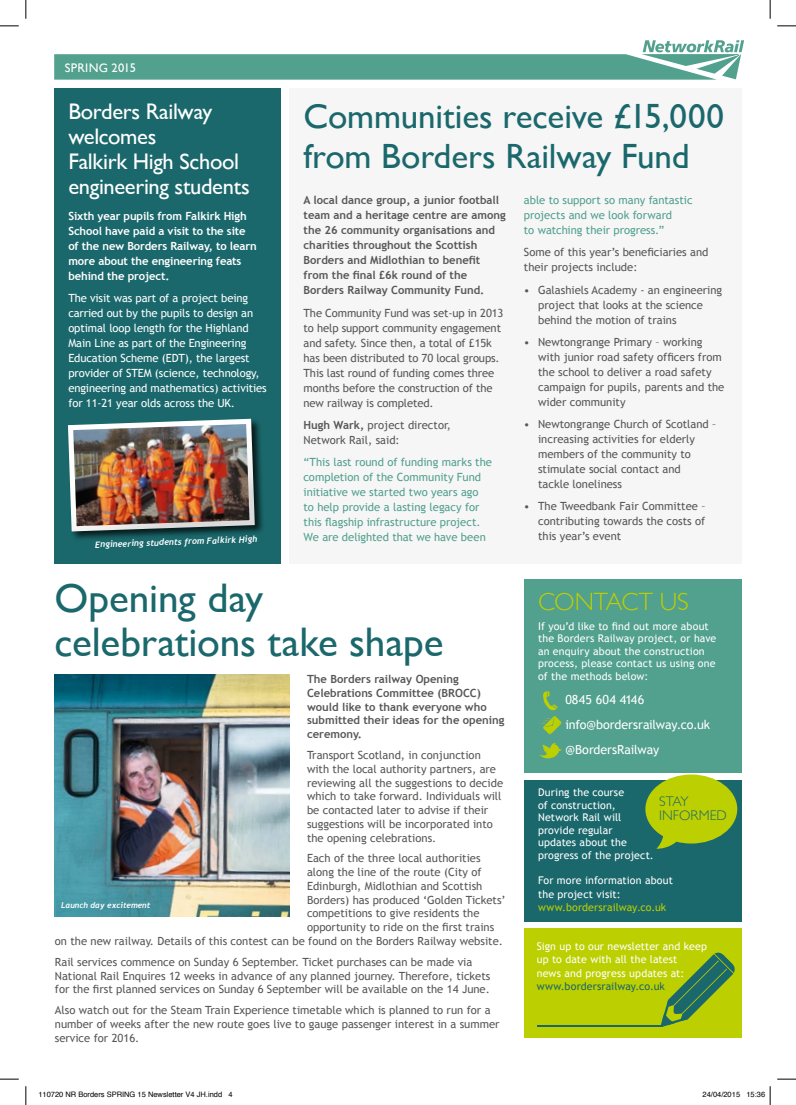
<style>
.page{position:relative;width:796px;height:1105px;background:#fff}
.page>*{position:absolute;margin:0;border:0;box-sizing:border-box;transform-origin:0 0}
.t1{font:41.25px/43.8px "Gill Sans";letter-spacing:-.005em;color:#1b686c}
.t2{font:35px/40px "Gill Sans";letter-spacing:-.005em;color:#1b686c}
.t3{font:300 25px "Gill Sans";letter-spacing:-.005em;color:#bccf00}
.t4{font:22.5px/25px "Gill Sans";letter-spacing:-.015em;color:#fff}
.t5{font:300 14px/14px "Gill Sans";letter-spacing:.005em;color:#1b686c}
.t6{font:12.5px/25px "Trebuchet MS";letter-spacing:-.005em;color:#fff}
.t7{font:12.5px "Gill Sans";letter-spacing:.015em;color:#fff}
.t8{font:11.25px/15px "Trebuchet MS";color:#575756}
.t9{font:700 11.25px/15px "Trebuchet MS";color:#575756}
.t10{font:11.25px/15px "Trebuchet MS";letter-spacing:-.005em;color:#52a08e}
.t11{font:11.25px/15px "Trebuchet MS";letter-spacing:-.01em;color:#fff}
.t12{font:700 11.25px/15px "Trebuchet MS";letter-spacing:-.01em;color:#fff}
.t13{font:10.62px/12.5px "Trebuchet MS";letter-spacing:.01em;color:#fff}
.t14{font:10.62px "Trebuchet MS";letter-spacing:.015em;color:#bccf00}
.t15{font:10.62px "Trebuchet MS";letter-spacing:.015em;color:#1b686c}
.t16{font:italic 700 8.75px "Trebuchet";color:#fff}
.t17{font:italic 700 8.12px "Trebuchet";color:#fff}
.t18{font:7.5px "Helvetica";color:#000}
.s1{font-weight:700}
</style>
<div class="page">
<div style="left:54px;top:88px;width:227px;height:476px;background:#1b686c"></div>
<div style="left:289px;top:88px;width:453px;height:476px;background:#f6f6f6"></div>
<svg style="left:54px;top:40px;width:690px;height:40px"></svg>
<div style="left:524px;top:780px;width:218px;height:141px;background:#1b686c"></div>
<div style="left:524px;top:927px;width:218px;height:110px;background:#bccf00"></div>
<svg style="left:645px;top:774px;width:92px;height:74px"></svg>
<svg style="left:661px;top:952px;width:74px;height:74px"></svg>
<hr style="left:537px;top:1025px;width:125px;height:1px;background:#1b686c">
<div style="left:524px;top:579px;width:218px;height:193px;background:#52a08e"></div>
<svg style="left:539px;top:743px;width:22px;height:16px"></svg>
<svg style="left:540px;top:691px;width:21px;height:43px"></svg>
<img style="left:55px;top:674px;width:234px;height:241px">
<div style="left:66px;top:417px;width:199px;height:124px;background:#000;opacity:.75"></div>
<img style="left:66px;top:417px;width:191px;height:117px">
<svg style="left:0;top:25px;width:19px;height:2px"></svg>
<svg style="left:777px;top:25px;width:19px;height:2px"></svg>
<svg style="left:0;top:1078px;width:19px;height:1px"></svg>
<svg style="left:777px;top:1078px;width:19px;height:1px"></svg>
<svg style="left:25px;top:0;width:2px;height:19px"></svg>
<svg style="left:25px;top:1086px;width:2px;height:18px"></svg>
<svg style="left:769px;top:0;width:2px;height:19px"></svg>
<svg style="left:769px;top:1086px;width:2px;height:18px"></svg>
<p class="t7" style="left:65px;top:60px;width:73px">SPRING 2015</p>
<h3 class="t4" style="left:68px;top:99px;width:183px">Borders Railway welcomes<br>Falkirk High School engineering students</h3>
<p class="t12" style="left:68px;top:208px;width:190px">Sixth year pupils from Falkirk High<br>School have paid a visit to the site of the new Borders Railway, to learn more about the engineering feats behind the project.</p>
<p class="t11" style="left:68px;top:291px;width:200px">The visit was part of a project being carried out by the pupils to design an optimal loop length for the Highland Main Line as part of the Engineering Education Scheme (EDT), the largest provider of STEM (science, technology, engineering and mathematics) activities for 11-21 year olds across the UK.</p>
<p class="t16" style="left:95px;top:539px;width:164px;rotate:-2deg">Engineering students from Falkirk High</p>
<h2 class="t2" style="left:303px;top:96px;width:422px">Communities receive £15,000 from Borders Railway Fund</h2>
<p class="t9" style="left:303px;top:193px;width:204px">A local dance group, a junior football team and a heritage centre are among the 26 community organisations and charities throughout the Scottish Borders and Midlothian to benefit from the final £6k round of the Borders Railway Community Fund.</p>
<p class="t8" style="left:303px;top:305px;width:201px">The Community Fund was set-up in 2013 to help support community engagement and safety. Since then, a total of £15k has been distributed to 70 local groups.<br>This last round of funding comes three months before the construction of the new railway is completed.</p>
<p class="t8" style="left:303px;top:417px;width:149px"><span class="s1">Hugh Wark,</span> project director,<br>Network Rail, said:</p>
<p class="t10" style="left:303px;top:454px;width:190px">“This last round of funding marks the completion of the Community Fund initiative we started two years ago<br>to help provide a lasting legacy for this flagship infrastructure project.<br>We are delighted that we have been</p>
<p class="t10" style="left:524px;top:193px;width:170px">able to support so many fantastic projects and we look forward<br>to watching their progress.”</p>
<p class="t8" style="left:524px;top:245px;width:186px">Some of this year’s beneficiaries and their projects include:</p>
<p class="t8" style="left:538px;top:282px;width:186px;text-indent:-14px">• Galashiels Academy - an engineering project that looks at the science behind the motion of trains</p>
<p class="t8" style="left:538px;top:334px;width:188px;text-indent:-14px">• Newtongrange Primary – working with junior road safety officers from the school to deliver a road safety campaign for pupils, parents and the wider community</p>
<p class="t8" style="left:538px;top:416px;width:180px;text-indent:-14px">• Newtongrange Church of Scotland – increasing activities for elderly members of the community to stimulate social contact and<br>tackle loneliness</p>
<p class="t8" style="left:538px;top:498px;width:169px;text-align:justify;text-indent:-14px">• The Tweedbank Fair Committee – contributing towards the costs of this year’s event</p>
<h1 class="t1" style="left:54px;top:575px;width:390px">Opening day celebrations take shape</h1>
<p class="t9" style="left:307px;top:672px;width:199px;line-height:13.8px">The Borders railway Opening<br>Celebrations Committee (BROCC) would like to thank everyone who submitted their ideas for the opening ceremony.</p>
<p class="t8" style="left:307px;top:748px;width:198px;line-height:13.8px">Transport Scotland, in conjunction with the local authority partners, are reviewing all the suggestions to decide which to take forward. Individuals will be contacted later to advise if their suggestions will be incorporated into the opening celebrations.</p>
<p class="t8" style="left:307px;top:850px;width:175px">Each of the three local authorities</p>
<p class="t8" style="left:307px;top:864px;width:176px">along the line of the route (City of</p>
<p class="t8" style="left:307px;top:878px;width:177px">Edinburgh, Midlothian and Scottish</p>
<p class="t8" style="left:307px;top:892px;width:200px">Borders) has produced ‘Golden Tickets’</p>
<p class="t8" style="left:307px;top:905px;width:174px">competitions to give residents the</p>
<p class="t8" style="left:307px;top:919px;width:189px">opportunity to ride on the first trains</p>
<p class="t8" style="left:55px;top:933px;width:450px">on the new railway. Details of this contest can be found on the Borders Railway website.</p>
<p class="t8" style="left:55px;top:954px;width:437px;line-height:13.8px">Rail services commence on Sunday 6 September. Ticket purchases can be made via<br>National Rail Enquires 12 weeks in advance of any planned journey. Therefore, tickets for the first planned services on Sunday 6 September will be available on the 14 June.</p>
<p class="t8" style="left:55px;top:1003px;width:446px;line-height:13.8px">Also watch out for the Steam Train Experience timetable which is planned to run for a number of weeks after the new route goes live to gauge passenger interest in a summer service for 2016.</p>
<p class="t17" style="left:61px;top:900px;width:91px">Launch day excitement</p>
<h3 class="t3" style="left:538px;top:582px;width:152px">CONTACT US</h3>
<p class="t13" style="left:538px;top:619px;width:180px">If you’d like to find out more about the Borders Railway project, or have an enquiry about the construction process, please contact us using one of the methods below:</p>
<p class="t6" style="left:565px;top:687px;width:146px">0845 604 4146 info@bordersrailway.co.uk @BordersRailway</p>
<p class="t13" style="left:538px;top:786px;width:117px">During the course<br>of construction,<br>Network Rail will provide regular<br>updates about the progress of the project.</p>
<p class="t13" style="left:538px;top:874px;width:136px;line-height:13.1px">For more information about the project visit:</p>
<p class="t14" style="left:538px;top:900px;width:130px">www.bordersrailway.co.uk</p>
<p class="t13" style="left:537px;top:939px;width:172px;line-height:13.1px">Sign up to our newsletter and keep up to date with all the latest<br>news and progress updates at:</p>
<p class="t15" style="left:537px;top:979px;width:130px">www.bordersrailway.co.uk</p>
<p class="t5" style="left:659px;top:793px;width:69px">STAY<br>INFORMED</p>
<p class="t18" style="left:38px;top:1088px;width:196px">110720 NR Borders SPRING 15 Newsletter V4 JH.indd 4</p>
<p class="t18" style="left:702px;top:1088px;width:64px">24/04/2015 15:36</p>
</div>
